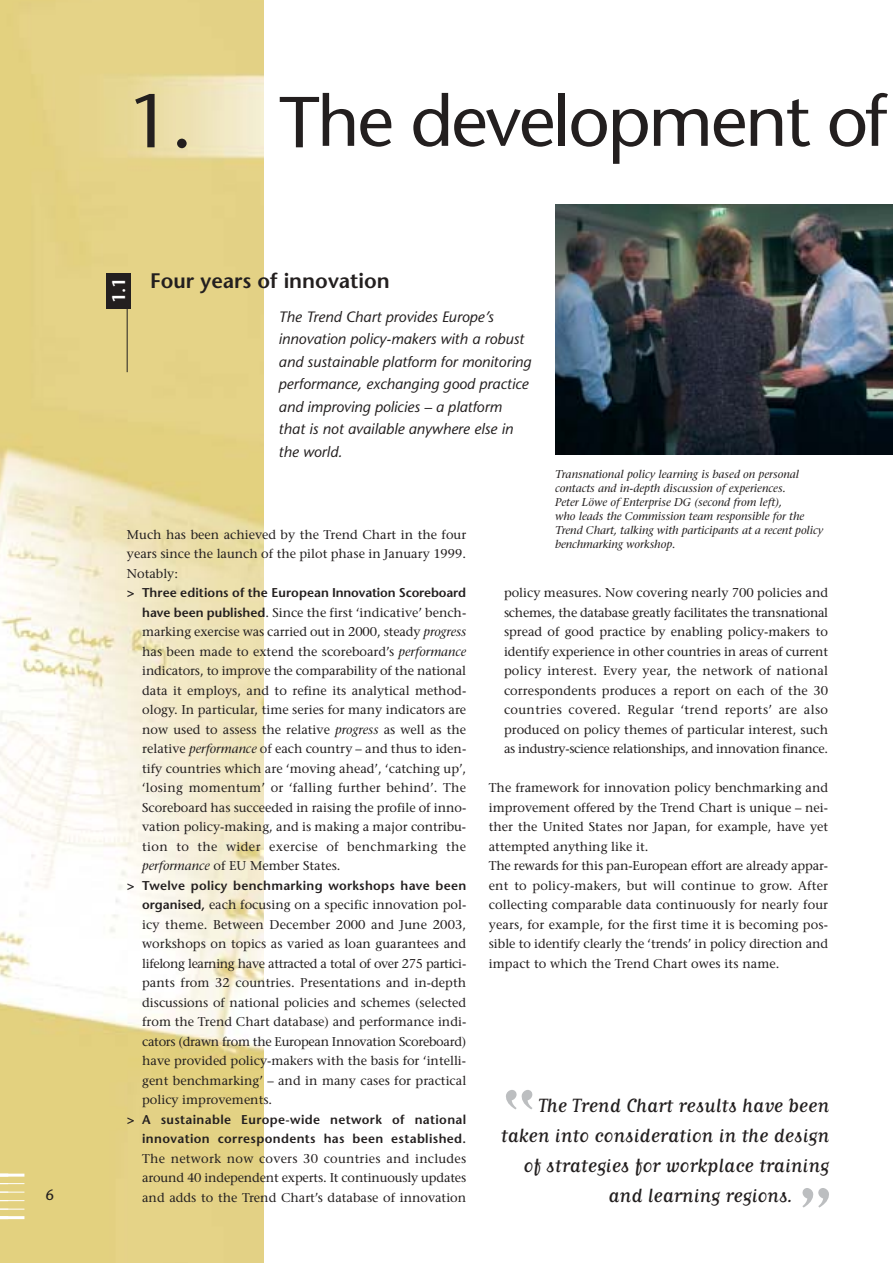
<style>
.page{position:relative;width:893px;height:1263px;background:#fff}
.page>*{position:absolute;margin:0;border:0;box-sizing:border-box;transform-origin:0 0}
.t1{font:100.35px "Matrix Script";color:#bcbec0}
.t2{font:72px "Stone Sans";letter-spacing:-.03em;color:#231f1f}
.t3{font:22.5px "Matrix Script";color:#231f1f}
.t4{font:600 21px "Stone Sans";color:#231f1f}
.t5{font:600 18px "Stone Sans";color:#fff}
.t6{font:italic 15px/22.5px "Stone Sans";color:#231f1f}
.t7{font:15px "Stone Sans";color:#231f1f}
.t8{font:12.75px/19.5px "Stone Serif";color:#231f1f;text-align:justify}
.t9{font:600 12.75px/19.5px "Stone Sans";letter-spacing:.02em;color:#231f1f;text-align:right}
.t10{font:italic 11.25px/14.1px "Stone Serif";color:#231f1f}
.s1{font-size:75px}
.s2{font-weight:700}
.s3{font-family:"Stone Sans";font-weight:600}
.s4{font-style:italic}
</style>
<div class="page">
<img style="left:0;top:0;width:263px;height:1263px">
<hr style="left:127px;top:295px;width:1px;height:77px;background:#231f1f">
<div style="left:106px;top:273px;width:25px;height:35px;background:#231f1f"></div>
<img style="left:555px;top:204px;width:337px;height:250px">
<hr style="left:0;top:1216px;width:24px;height:3px;background:#fff">
<hr style="left:0;top:1174px;width:24px;height:3px;background:#fff">
<svg style="left:0;top:1209px;width:24px;height:1px"></svg>
<svg style="left:0;top:1200px;width:24px;height:1px"></svg>
<svg style="left:0;top:1192px;width:24px;height:1px"></svg>
<svg style="left:0;top:1183px;width:24px;height:1px"></svg>
<p class="t7" style="left:45px;top:1189px;width:10px">6</p>
<h2 class="t2" style="left:129px;top:93px;width:760px"><span class="s1">1.</span> The development of</h2>
<h3 class="t5" style="left:112px;top:303px;width:27px;rotate:-90deg">1.1</h3>
<h3 class="t4" style="left:150px;top:272px;width:241px">Four years of innovation</h3>
<p class="t6" style="left:278px;top:307px;width:254px">The Trend Chart provides Europe’s innovation policy-makers with a robust and sustainable platform for monitoring performance, exchanging good practice and improving policies – a platform that is not available anywhere else in the world.</p>
<p class="t8" style="left:127px;top:526px;width:341px">Much has been achieved by the Trend Chart in the four years since the launch of the pilot phase in January 1999.<br>Notably:</p>
<p class="t9" style="left:127px;top:584px;width:341px"><span class="s2">&gt;</span> Three editions of the European Innovation Scoreboard</p>
<p class="t8" style="left:142px;top:604px;width:325px"><span class="s3">have been published</span>. Since the first ‘indicative’ bench&shy;marking exercise was carried out in 2000, steady <span class="s4">progress </span>has been made to extend the scoreboard’s <span class="s4">performance </span>indicators, to improve the comparability of the national data it employs, and to refine its analytical method&shy;ology. In particular, time series for many indicators are now used to assess the relative <span class="s4">progress</span> as well as the relative <span class="s4">performance</span> of each country – and thus to iden&shy;tify countries which are ‘moving ahead’, ‘catching up’, ‘losing momentum’ or ‘falling further behind’. The Scoreboard has succeeded in raising the profile of inno&shy;vation policy-making, and is making a major contribu&shy;tion to the wider exercise of benchmarking the <span class="s4">performance</span> of EU Member States.</p>
<p class="t9" style="left:127px;top:877px;width:341px"><span class="s2">&gt;</span> Twelve policy benchmarking workshops have been</p>
<p class="t8" style="left:142px;top:896px;width:325px"><span class="s3">organised,</span> each focusing on a specific innovation pol&shy;icy theme. Between December 2000 and June 2003, workshops on topics as varied as loan guarantees and lifelong learning have attracted a total of over 275 partici&shy;pants from 32 countries. Presentations and in-depth discussions of national policies and schemes (selected from the Trend Chart database) and performance indi&shy;cators (drawn from the European Innovation Scoreboard) have provided policy-makers with the basis for ‘intelli&shy;gent benchmarking’ – and in many cases for practical policy improvements.</p>
<p class="t9" style="left:127px;top:1111px;width:341px"><span class="s2">&gt;</span> A sustainable Europe-wide network of national innovation correspondents has been established.</p>
<p class="t8" style="left:142px;top:1150px;width:325px">The network now covers 30 countries and includes around 40 independent experts. It continuously updates and adds to the Trend Chart’s database of innovation</p>
<p class="t10" style="left:555px;top:468px;width:269px">Transnational policy learning is based on personal contacts and in-depth discussion of experiences.<br>Peter Löwe of Enterprise DG (second from left),<br>who leads the Commission team responsible for the Trend Chart, talking with participants at a recent policy benchmarking workshop.</p>
<p class="t8" style="left:504px;top:584px;width:325px">policy measures. Now covering nearly 700 policies and schemes, the database greatly facilitates the transnational spread of good practice by enabling policy-makers to identify experience in other countries in areas of current policy interest. Every year, the network of national correspondents produces a report on each of the 30 countries covered. Regular ‘trend reports’ are also produced on policy themes of particular interest, such as industry-science relationships, and innovation finance.</p>
<p class="t8" style="left:489px;top:779px;width:341px;text-align:left">The framework for innovation policy benchmarking and improvement offered by the Trend Chart is unique – nei&shy;ther the United States nor Japan, for example, have yet attempted anything like it.<br>The rewards for this pan-European effort are already appar&shy;ent to policy-makers, but will continue to grow. After collecting comparable data continuously for nearly four years, for example, for the first time it is becoming pos&shy;sible to identify clearly the ‘trends’ in policy direction and impact to which the Trend Chart owes its name.</p>
<h1 class="t1" style="left:495px;top:1089px;width:38px">“</h1>
<h3 class="t3" style="left:538px;top:1098px;width:292px">The Trend Chart results have been</h3>
<h3 class="t3" style="left:501px;top:1128px;width:330px">taken into consideration in the design</h3>
<h3 class="t3" style="left:523px;top:1158px;width:307px">of strategies for workplace training</h3>
<h3 class="t3" style="left:608px;top:1188px;width:186px">and learning regions.</h3>
</div>
